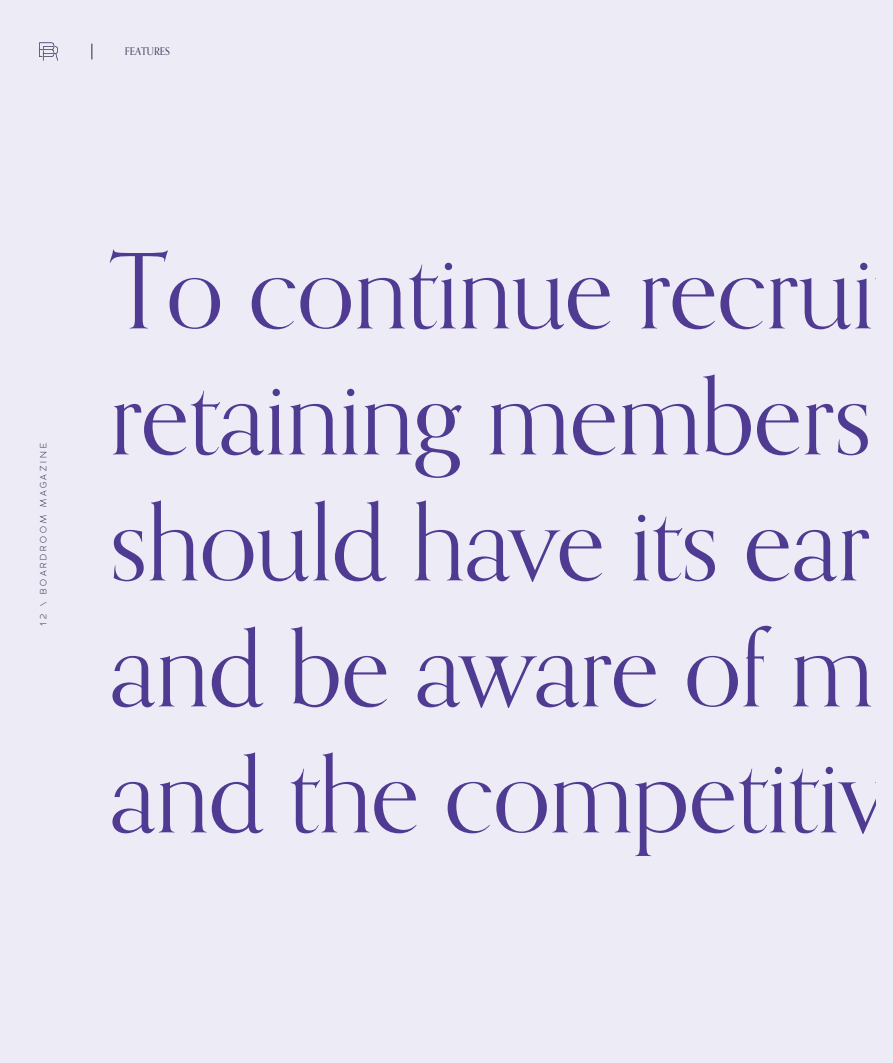
<style>
.page{position:relative;width:893px;height:1063px;background:#edebf5}
.page>*{position:absolute;margin:0;border:0;box-sizing:border-box;transform-origin:0 0}
.t1{font:105px/126px "Orpheus Pro";letter-spacing:-.005em;color:#503b93}
.t2{font:10.5px "Orpheus Pro";color:#2a274b}
.t3{font:300 9px "Adrianna";letter-spacing:.315em;color:#2a274b}
</style>
<div class="page">
<svg style="left:91px;top:44px;width:1px;height:15px"></svg>
<svg style="left:39px;top:43px;width:19px;height:18px"></svg>
<p class="t2" style="left:125px;top:45px;width:46px">FEATURES</p>
<p class="t3" style="left:38px;top:626px;width:184px;rotate:-90deg">12 \ BOARDROOM MAGAZINE</p>
<p class="t1" style="left:109px;top:225px;width:796px">To continue recruit retaining members, should have its ear and be aware of m and the competitiv</p>
</div>
